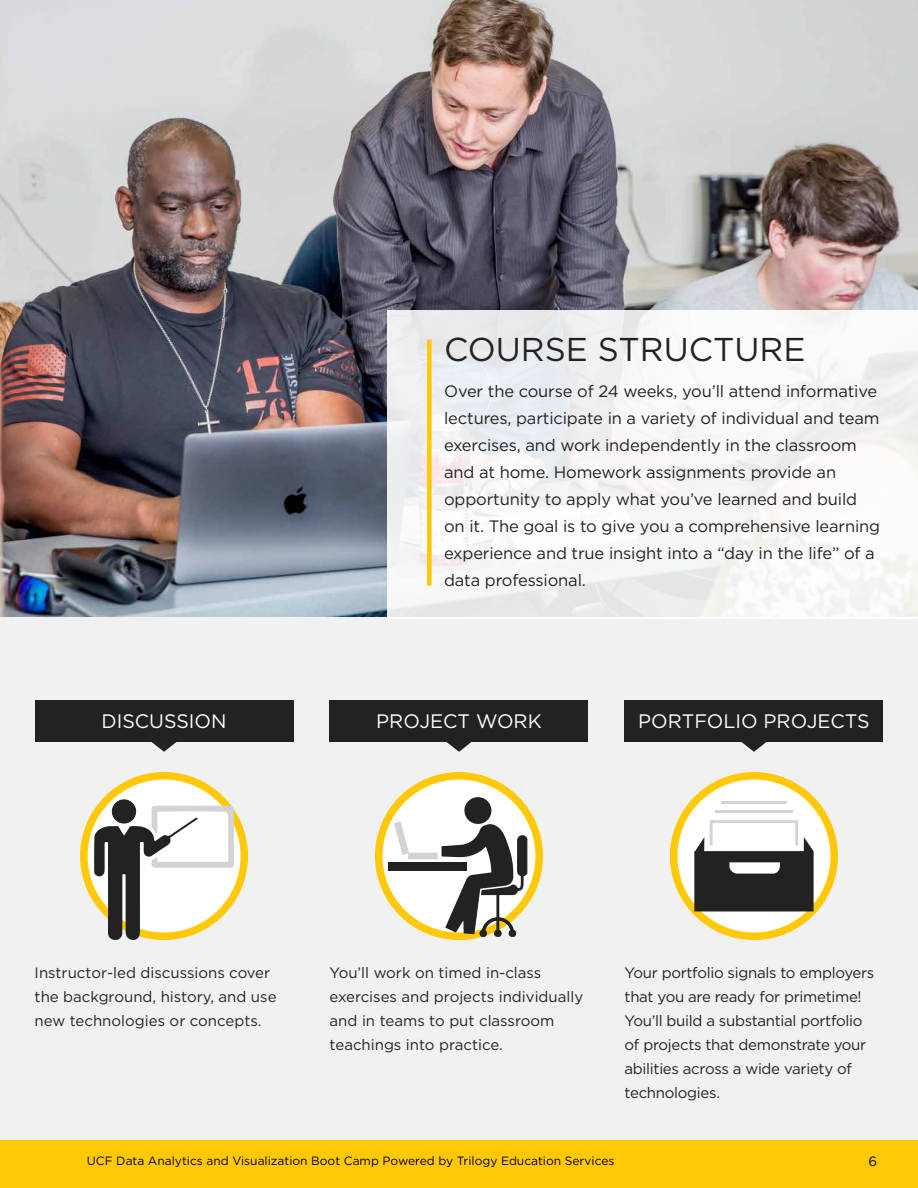
<style>
.page{position:relative;width:918px;height:1188px;background:#fff}
.page>*{position:absolute;margin:0;border:0;box-sizing:border-box;transform-origin:0 0}
.t1{font:33px "Gotham";color:#222}
.t2{font:19.5px "Gotham";color:#fff}
.t3{font:16.5px/27px "Gotham";letter-spacing:-.01em;color:#222}
.t4{font:15px/24px "Gotham";color:#222}
.t5{font:15px/24px "Gotham";letter-spacing:-.02em;color:#222}
.t6{font:13.5px "Gotham";color:#000}
.t7{font:12px "Gotham";color:#000}
</style>
<div class="page">
<div style="left:0;top:1140px;width:918px;height:48px;background:#ffc907"></div>
<img style="left:0;top:0;width:918px;height:617px">
<div style="left:0;top:617px;width:918px;height:523px;background:#f1f1f2"></div>
<svg style="left:674px;top:776px;width:160px;height:160px;fill:#fff"></svg>
<div style="left:670px;top:772px;width:168px;height:168px;border:8px solid #ffc907;border-radius:50%"></div>
<div style="left:625px;top:700px;width:258px;height:42px;background:#222"></div>
<svg style="left:741px;top:742px;width:26px;height:10px"></svg>
<svg style="left:379px;top:776px;width:160px;height:160px;fill:#fff"></svg>
<div style="left:375px;top:772px;width:168px;height:168px;border:8px solid #ffc907;border-radius:50%"></div>
<div style="left:330px;top:700px;width:258px;height:42px;background:#222"></div>
<svg style="left:446px;top:742px;width:26px;height:10px"></svg>
<svg style="left:84px;top:776px;width:160px;height:160px;fill:#fff"></svg>
<div style="left:80px;top:772px;width:168px;height:168px;border:8px solid #ffc907;border-radius:50%"></div>
<svg style="left:94px;top:806px;width:140px;height:134px"></svg>
<div style="left:112px;top:799px;width:24px;height:25px;background:#222;border-radius:50%"></div>
<div style="left:35px;top:700px;width:258px;height:42px;background:#222"></div>
<svg style="left:151px;top:742px;width:26px;height:10px"></svg>
<div style="left:388px;top:862px;width:79px;height:9px;background:#222"></div>
<svg style="left:394px;top:797px;width:133px;height:140px"></svg>
<svg style="left:694px;top:820px;width:120px;height:91px"></svg>
<hr style="left:715px;top:810px;width:78px;height:3px;background:#d1d3d4">
<hr style="left:721px;top:801px;width:66px;height:2px;background:#d1d3d4">
<svg style="left:388px;top:310px;width:530px;height:308px;fill:#f6f6f6"></svg>
<div style="left:427px;top:340px;width:5px;height:246px;background:#ffc907"></div>
<h1 class="t1" style="left:444px;top:331px;width:363px">COURSE STRUCTURE</h1>
<p class="t3" style="left:444px;top:377px;width:438px">Over the course of 24 weeks, you’ll attend informative lectures, participate in a variety of individual and team exercises, and work independently in the classroom and at home. Homework assignments provide an opportunity to apply what you’ve learned and build on it. The goal is to give you a comprehensive learning experience and true insight into a “day in the life” of a data professional.</p>
<p class="t2" style="left:102px;top:711px;width:127px">DISCUSSION</p>
<p class="t2" style="left:376px;top:711px;width:167px">PROJECT WORK</p>
<p class="t2" style="left:638px;top:711px;width:233px">PORTFOLIO PROJECTS</p>
<p class="t4" style="left:35px;top:961px;width:243px">Instructor-led discussions cover the background, history, and use new technologies or concepts.</p>
<p class="t4" style="left:330px;top:961px;width:255px">You’ll work on timed in-class exercises and projects individually and in teams to put classroom teachings into practice.</p>
<p class="t5" style="left:625px;top:960px;width:251px">Your portfolio signals to employers that you are ready for primetime!<br>You’ll build a substantial portfolio of projects that demonstrate your abilities across a wide variety of technologies.</p>
<p class="t7" style="left:87px;top:1154px;width:529px">UCF Data Analytics and Visualization Boot Camp Powered by Trilogy Education Services</p>
<p class="t6" style="left:868px;top:1154px;width:10px">6</p>
</div>
